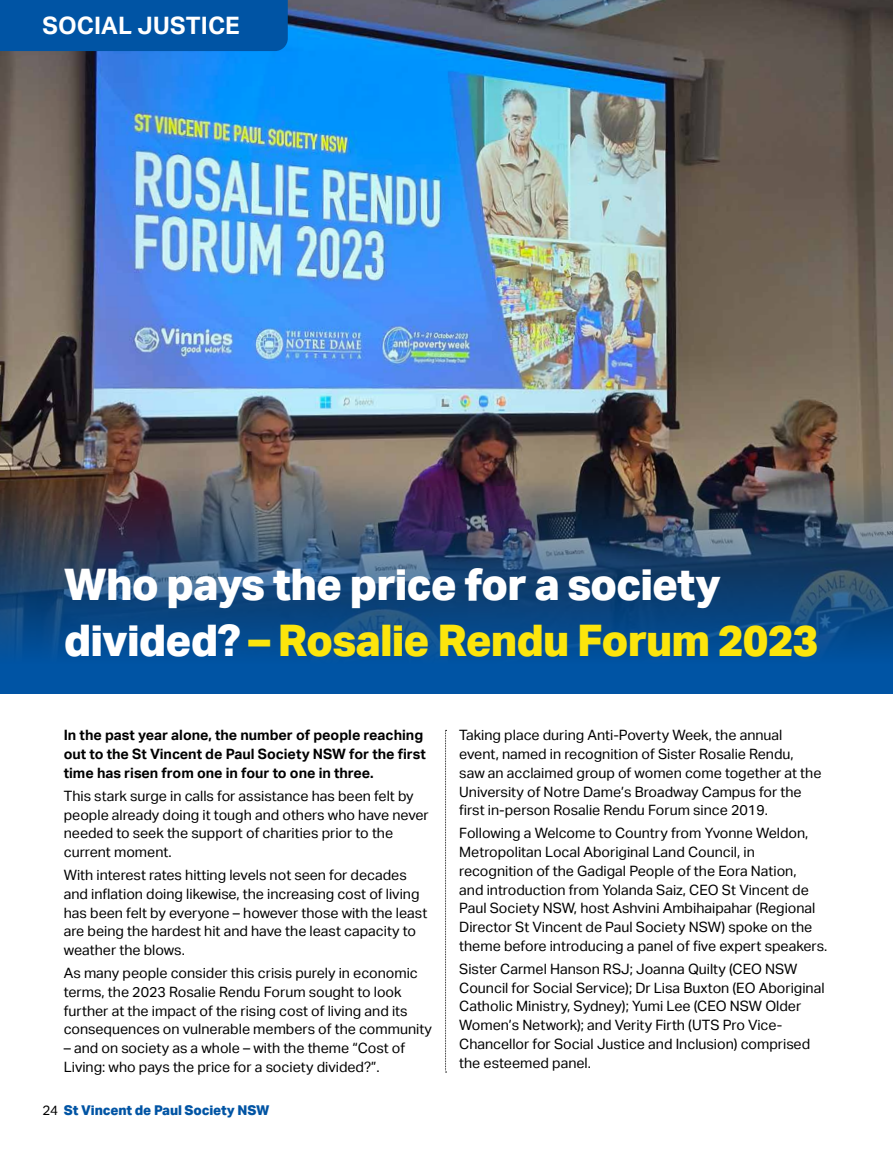
<style>
.page{position:relative;width:893px;height:1149px;background:#fff}
.page>*{position:absolute;margin:0;border:0;box-sizing:border-box;transform-origin:0 0}
.t1{font:800 43.5px/55.5px "Aktiv Grotesk";letter-spacing:-.02em;color:#fff}
.t2{font:700 24px "Aktiv Grotesk";letter-spacing:.005em;color:#fff}
.t3{font:14.25px/18.8px "Aktiv Grotesk";color:#000}
.t4{font:700 14.25px/18.8px "Aktiv Grotesk";color:#000}
.t5{font:800 13.5px "Aktiv Grotesk";letter-spacing:-.01em;color:#0054a4}
.s1{color:#fce50c}
.s2{font-weight:400;color:#000}
</style>
<div class="page">
<img style="left:0;top:0;width:893px;height:410px">
<img style="left:0;top:410px;width:893px;height:283px">
<svg style="left:445px;top:729px;width:2px;height:343px"></svg>
<div style="left:0;top:0;width:288px;height:51px;background:#0054a4"></div>
<h2 class="t2" style="left:43px;top:12px;width:199px">SOCIAL JUSTICE</h2>
<h1 class="t1" style="left:64px;top:557px;width:756px">Who pays the price for a society divided? <span class="s1">– Rosalie Rendu Forum 2023</span></h1>
<p class="t4" style="left:64px;top:725px;width:364px">In the past year alone, the number of people reaching out to the St Vincent de Paul Society NSW for the first time has risen from one in four to one in three.</p>
<p class="t3" style="left:64px;top:786px;width:367px">This stark surge in calls for assistance has been felt by people already doing it tough and others who have never needed to seek the support of charities prior to the current moment.</p>
<p class="t3" style="left:64px;top:865px;width:365px">With interest rates hitting levels not seen for decades and inflation doing likewise, the increasing cost of living has been felt by everyone – however those with the least are being the hardest hit and have the least capacity to weather the blows.</p>
<p class="t3" style="left:64px;top:963px;width:370px">As many people consider this crisis purely in economic terms, the 2023 Rosalie Rendu Forum sought to look further at the impact of the rising cost of living and its consequences on vulnerable members of the community</p>
<p class="t3" style="left:64px;top:1038px;width:343px">– and on society as a whole – with the theme “Cost of<br>Living: who pays the price for a society divided?”.</p>
<p class="t5" style="left:43px;top:1101px;width:228px"><span class="s2">24</span> St Vincent de Paul Society NSW</p>
<p class="t3" style="left:459px;top:725px;width:364px">Taking place during Anti-Poverty Week, the annual event, named in recognition of Sister Rosalie Rendu, saw an acclaimed group of women come together at the University of Notre Dame’s Broadway Campus for the first in-person Rosalie Rendu Forum since 2019.</p>
<p class="t3" style="left:459px;top:823px;width:370px">Following a Welcome to Country from Yvonne Weldon, Metropolitan Local Aboriginal Land Council, in recognition of the Gadigal People of the Eora Nation,<br>and introduction from Yolanda Saiz, CEO St Vincent de Paul Society NSW, host Ashvini Ambihaipahar (Regional Director St Vincent de Paul Society NSW) spoke on the theme before introducing a panel of five expert speakers.</p>
<p class="t3" style="left:459px;top:959px;width:367px">Sister Carmel Hanson RSJ; Joanna Quilty (CEO NSW Council for Social Service); Dr Lisa Buxton (EO Aboriginal Catholic Ministry, Sydney); Yumi Lee (CEO NSW Older Women’s Network); and Verity Firth (UTS Pro Vice-Chancellor for Social Justice and Inclusion) comprised the esteemed panel.</p>
</div>
